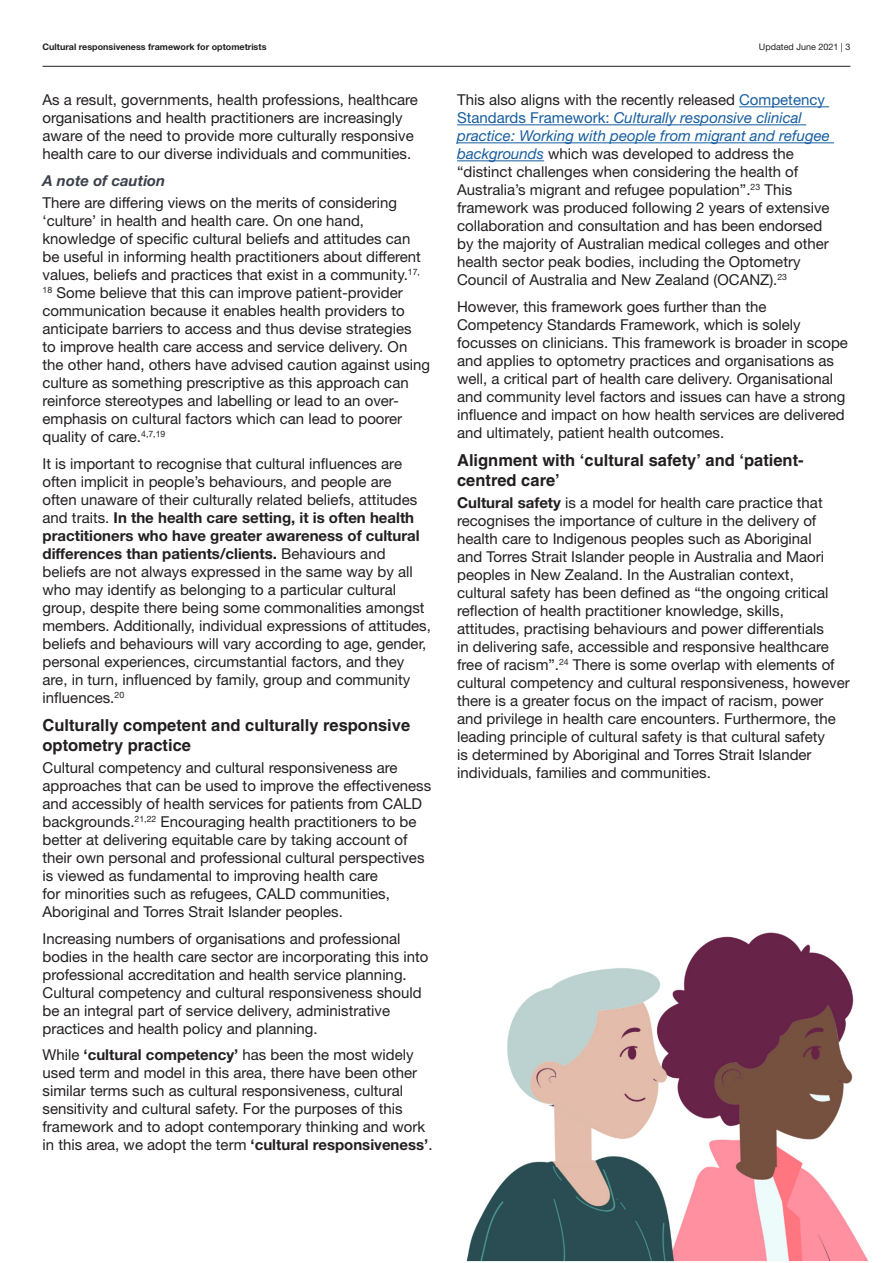
<style>
.page{position:relative;width:893px;height:1263px;background:#fff}
.page>*{position:absolute;margin:0;border:0;box-sizing:border-box;transform-origin:0 0}
.Heading_level_2{font:700 16.5px/19.8px "Helvetica";color:#231f20}
.Body_Copy{font:15px/18px "Helvetica Neue";color:#231f20}
.Heading_level_3{font:italic 700 15px "Helvetica Neue";color:#3c414b}
.t1{font:700 9px "Helvetica Neue";color:#231f20}
.t2{font:9px "Helvetica Neue";color:#231f20}
.s1{font-weight:700}
.s2{color:#175d9e}
.s3{font-style:italic;color:#175d9e}
</style>
<div class="page">
<img style="left:466px;top:932px;width:403px;height:330px">
<hr style="left:43px;top:66px;width:807px;height:1px;background:#231f20">
<hr style="left:739px;top:106px;width:90px;height:1px;background:#175d9e">
<hr style="left:457px;top:124px;width:349px;height:1px;background:#175d9e">
<hr style="left:457px;top:142px;width:377px;height:1px;background:#175d9e">
<hr style="left:457px;top:160px;width:87px;height:1px;background:#175d9e">
<p class="t1" style="left:43px;top:41px;width:225px">Cultural responsiveness framework for optometrists</p>
<p class="t2" style="left:759px;top:41px;width:93px">Updated June 2021 | 3</p>
<p class="Body_Copy" style="left:43px;top:91px;width:377px">As a result, governments, health professions, healthcare organisations and health practitioners are increasingly aware of the need to provide more culturally responsive health care to our diverse individuals and communities.</p>
<p class="Heading_level_3" style="left:43px;top:171px;width:124px">A note of caution</p>
<p class="Body_Copy" style="left:43px;top:194px;width:389px">There are differing views on the merits of considering ‘culture’ in health and health care. On one hand, knowledge of specific cultural beliefs and attitudes can be useful in informing health practitioners about different values, beliefs and practices that exist in a community.<sup>17, 18</sup> Some believe that this can improve patient-provider communication because it enables health providers to anticipate barriers to access and thus devise strategies<br>to improve health care access and service delivery. On the other hand, others have advised caution against using culture as something prescriptive as this approach can reinforce stereotypes and labelling or lead to an over&shy;emphasis on cultural factors which can lead to poorer quality of care.<sup>4,7,19</sup></p>
<p class="Body_Copy" style="left:43px;top:454px;width:390px">It is important to recognise that cultural influences are often implicit in people’s behaviours, and people are<br>often unaware of their culturally related beliefs, attitudes and traits. <span class="s1">In the health care setting, it is often health practitioners who have greater awareness of cultural differences than patients/clients.</span> Behaviours and beliefs are not always expressed in the same way by all who may identify as belonging to a particular cultural group, despite there being some commonalities amongst members. Additionally, individual expressions of attitudes, beliefs and behaviours will vary according to age, gender, personal experiences, circumstantial factors, and they are, in turn, influenced by family, group and community influences.<sup>20</sup></p>
<p class="Heading_level_2" style="left:43px;top:715px;width:369px">Culturally competent and culturally responsive optometry practice</p>
<p class="Body_Copy" style="left:43px;top:758px;width:390px">Cultural competency and cultural responsiveness are approaches that can be used to improve the effectiveness and accessibly of health services for patients from CALD backgrounds.<sup>21,22</sup> Encouraging health practitioners to be better at delivering equitable care by taking account of their own personal and professional cultural perspectives is viewed as fundamental to improving health care<br>for minorities such as refugees, CALD communities, Aboriginal and Torres Strait Islander peoples.</p>
<p class="Body_Copy" style="left:43px;top:929px;width:387px">Increasing numbers of organisations and professional bodies in the health care sector are incorporating this into professional accreditation and health service planning.<br>Cultural competency and cultural responsiveness should be an integral part of service delivery, administrative practices and health policy and planning.</p>
<p class="Body_Copy" style="left:43px;top:1045px;width:392px">While <span class="s1">‘cultural competency’</span> has been the most widely used term and model in this area, there have been other similar terms such as cultural responsiveness, cultural sensitivity and cultural safety. For the purposes of this framework and to adopt contemporary thinking and work in this area, we adopt the term <span class="s1">‘cultural responsiveness’</span>.</p>
<p class="Body_Copy" style="left:457px;top:91px;width:374px">This also aligns with the recently released <span class="s2">Competency Standards Framework:</span> <span class="s3">Culturally responsive clinical practice: Working with people from migrant and refugee backgrounds</span> which was developed to address the “distinct challenges when considering the health of Australia’s migrant and refugee population”.<sup>23</sup> This framework was produced following 2 years of extensive collaboration and consultation and has been endorsed by the majority of Australian medical colleges and other health sector peak bodies, including the Optometry Council of Australia and New Zealand (OCANZ).<sup>23</sup></p>
<p class="Body_Copy" style="left:457px;top:297px;width:392px">However, this framework goes further than the Competency Standards Framework, which is solely focusses on clinicians. This framework is broader in scope and applies to optometry practices and organisations as well, a critical part of health care delivery. Organisational and community level factors and issues can have a strong influence and impact on how health services are delivered and ultimately, patient health outcomes.</p>
<p class="Heading_level_2" style="left:457px;top:450px;width:348px">Alignment with ‘cultural safety’ and ‘patient&shy;centred care’</p>
<p class="Body_Copy" style="left:457px;top:494px;width:394px"><span class="s1">Cultural safety</span> is a model for health care practice that recognises the importance of culture in the delivery of health care to Indigenous peoples such as Aboriginal<br>and Torres Strait Islander people in Australia and Maori peoples in New Zealand. In the Australian context,<br>cultural safety has been defined as “the ongoing critical reflection of health practitioner knowledge, skills, attitudes, practising behaviours and power differentials<br>in delivering safe, accessible and responsive healthcare free of racism”.<sup>24</sup> There is some overlap with elements of cultural competency and cultural responsiveness, however there is a greater focus on the impact of racism, power and privilege in health care encounters. Furthermore, the leading principle of cultural safety is that cultural safety<br>is determined by Aboriginal and Torres Strait Islander individuals, families and communities.</p>
</div>
